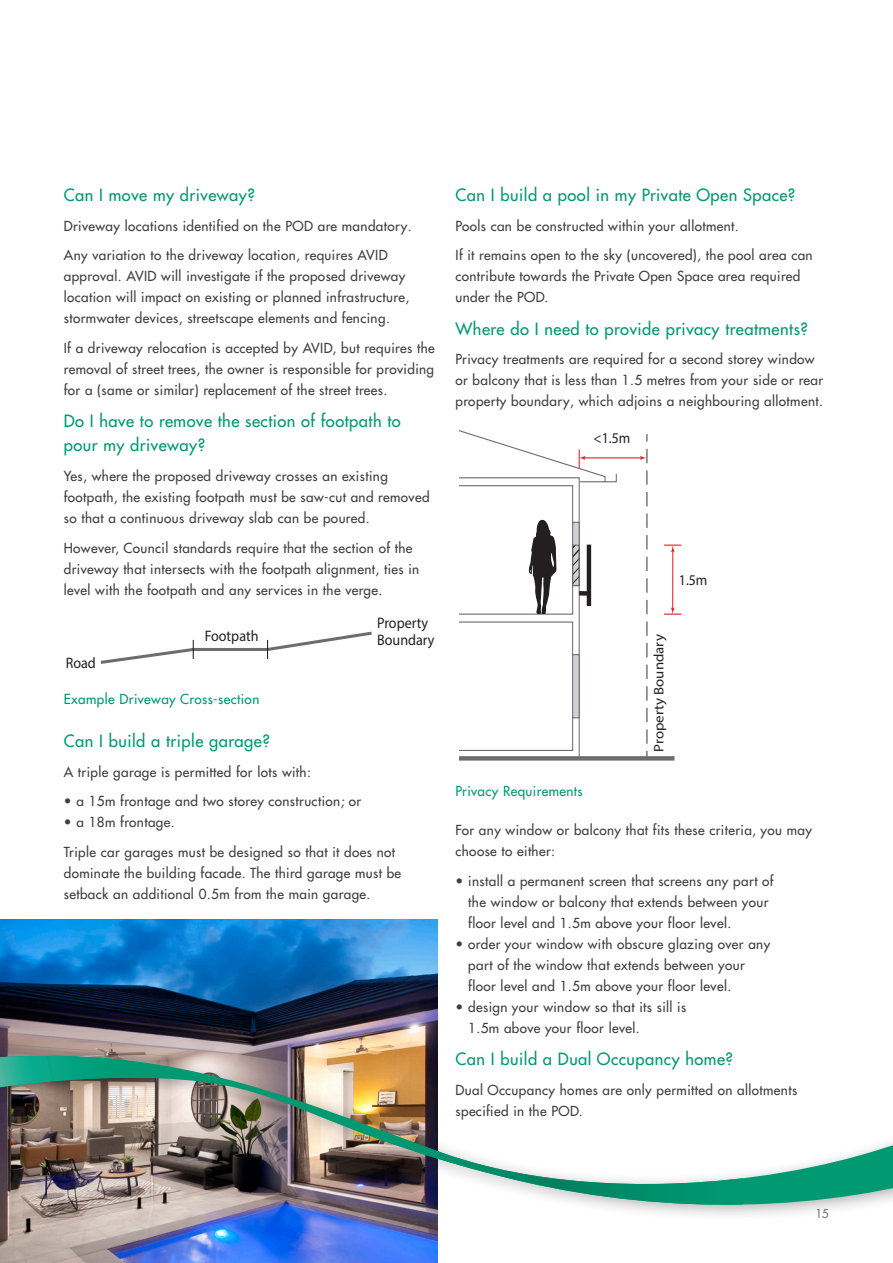
<style>
.page{position:relative;width:893px;height:1263px;background:#fff}
.page>*{position:absolute;margin:0;border:0;box-sizing:border-box;transform-origin:0 0}
.t1{font:500 16.5px/24px "Futura LT Pro";letter-spacing:.03em;color:#009972}
.t2{font:15.15px/16.8px "Myriad Pro";color:#231f20;scale:.93 1}
.t3{font:14.85px "Myriad Pro";color:#231f20;scale:.93 1}
.t4{font:13.8px "Myriad Pro";color:#231f20;scale:1.08 1}
.t5{font:500 13.5px/21px "Futura LT Pro";letter-spacing:.03em;color:#3e3e3f}
.t6{font:500 13.5px "Futura LT Pro";letter-spacing:.03em;color:#009972}
.t7{font:500 12px "Futura LT Pro";color:#76787b}
</style>
<div class="page">
<img style="left:0;top:919px;width:437px;height:118px">
<svg style="left:459px;top:756px;width:215px;height:4px"></svg>
<svg style="left:646px;top:751px;width:2px;height:7px"></svg>
<div style="left:458px;top:621px;width:115px;height:130px;border:1px solid #6c6d70"></div>
<div style="left:458px;top:485px;width:115px;height:130px;border:1px solid #6c6d70"></div>
<div style="left:573px;top:655px;width:6px;height:63px;background:#d1d2d4"></div>
<div style="left:572px;top:654px;width:8px;height:64px;border:1px solid #6c6d70"></div>
<div style="left:573px;top:522px;width:6px;height:63px;background:#d1d2d4"></div>
<div style="left:572px;top:522px;width:8px;height:64px;border:1px solid #6c6d70"></div>
<hr style="left:672px;top:550px;width:1px;height:59px;background:#dd1f25">
<svg style="left:664px;top:545px;width:17px;height:7px"></svg>
<svg style="left:664px;top:607px;width:17px;height:8px"></svg>
<svg style="left:579px;top:591px;width:8px;height:4px"></svg>
<div style="left:587px;top:545px;width:4px;height:60px;border:1px solid #231f20"></div>
<svg style="left:574px;top:550px;width:4px;height:33px"></svg>
<div style="left:572px;top:545px;width:8px;height:41px;border:1px solid #6c6d70"></div>
<svg style="left:529px;top:519px;width:27px;height:95px"></svg>
<hr style="left:583px;top:457px;width:59px;height:1px;background:#dd1f25">
<svg style="left:640px;top:434px;width:8px;height:310px"></svg>
<svg style="left:459px;top:430px;width:158px;height:53px"></svg>
<svg style="left:100px;top:631px;width:272px;height:33px"></svg>
<img style="left:0;top:1037px;width:893px;height:226px">
<img style="left:0;top:1056px;width:129px;height:81px">
<svg style="left:380px;top:1130px;width:363px;height:76px"></svg>
<p class="t1" style="left:64px;top:183px;width:193px">Can I move my driveway?</p>
<p class="t5" style="left:64px;top:215px;width:349px">Driveway locations identified on the POD are mandatory.</p>
<p class="t5" style="left:64px;top:244px;width:347px">Any variation to the driveway location, requires AVID approval. AVID will investigate if the proposed driveway location will impact on existing or planned infrastructure, stormwater devices, streetscape elements and fencing.</p>
<p class="t5" style="left:64px;top:337px;width:373px;text-align:justify">If a driveway relocation is accepted by AVID, but requires the removal of street trees, the owner is responsible for providing for a (same or similar) replacement of the street trees.</p>
<p class="t1" style="left:64px;top:409px;width:338px">Do I have to remove the section of footpath to pour my driveway?</p>
<p class="t5" style="left:64px;top:465px;width:367px">Yes, where the proposed driveway crosses an existing footpath, the existing footpath must be saw-cut and removed so that a continuous driveway slab can be poured.</p>
<p class="t5" style="left:64px;top:536px;width:357px">However, Council standards require that the section of the driveway that intersects with the footpath alignment, ties in level with the footpath and any services in the verge.</p>
<p class="t2" style="left:66px;top:654px;width:34px">Road</p>
<p class="t2" style="left:205px;top:627px;width:59px">Footpath</p>
<p class="t6" style="left:64px;top:689px;width:197px">Example Driveway Cross-section</p>
<p class="t2" style="left:377px;top:614px;width:63px">Property<br>Boundary</p>
<p class="t1" style="left:64px;top:728px;width:208px">Can I build a triple garage?</p>
<p class="t5" style="left:64px;top:760px;width:249px">A triple garage is permitted for lots with:</p>
<p class="t5" style="left:64px;top:790px;width:299px">• a 15m frontage and two storey construction; or</p>
<p class="t5" style="left:64px;top:811px;width:112px">• a 18m frontage.</p>
<p class="t5" style="left:64px;top:840px;width:339px">Triple car garages must be designed so that it does not dominate the building facade. The third garage must be setback an additional 0.5m from the main garage.</p>
<p class="t1" style="left:455px;top:183px;width:341px">Can I build a pool in my Private Open Space?</p>
<p class="t5" style="left:455px;top:215px;width:285px">Pools can be constructed within your allotment.</p>
<p class="t5" style="left:455px;top:244px;width:359px">If it remains open to the sky (uncovered), the pool area can contribute towards the Private Open Space area required under the POD.</p>
<p class="t1" style="left:455px;top:316px;width:354px">Where do I need to provide privacy treatments?</p>
<p class="t5" style="left:455px;top:348px;width:369px">Privacy treatments are required for a second storey window or balcony that is less than 1.5 metres from your side or rear property boundary, which adjoins a neighbouring allotment.</p>
<p class="t3" style="left:594px;top:428px;width:41px">&lt;1.5m</p>
<p class="t6" style="left:455px;top:781px;width:129px">Privacy Requirements</p>
<p class="t3" style="left:679px;top:571px;width:32px">1.5m</p>
<p class="t4" style="left:650px;top:752px;width:110px;rotate:-90deg">Property Boundary</p>
<p class="t5" style="left:455px;top:819px;width:358px">For any window or balcony that fits these criteria, you may choose to either:</p>
<p class="t5" style="left:468px;top:869px;width:307px;text-indent:-13px">• install a permanent screen that screens any part of the window or balcony that extends between your floor level and 1.5m above your floor level.</p>
<p class="t5" style="left:468px;top:932px;width:304px;text-indent:-13px">• order your window with obscure glazing over any part of the window that extends between your floor level and 1.5m above your floor level.</p>
<p class="t5" style="left:468px;top:995px;width:220px;text-indent:-13px">• design your window so that its sill is<br>1.5m above your floor level.</p>
<p class="t1" style="left:455px;top:1046px;width:279px">Can I build a Dual Occupancy home?</p>
<p class="t5" style="left:455px;top:1078px;width:343px">Dual Occupancy homes are only permitted on allotments specified in the POD.</p>
<p class="t7" style="left:816px;top:1204px;width:15px">15</p>
</div>
